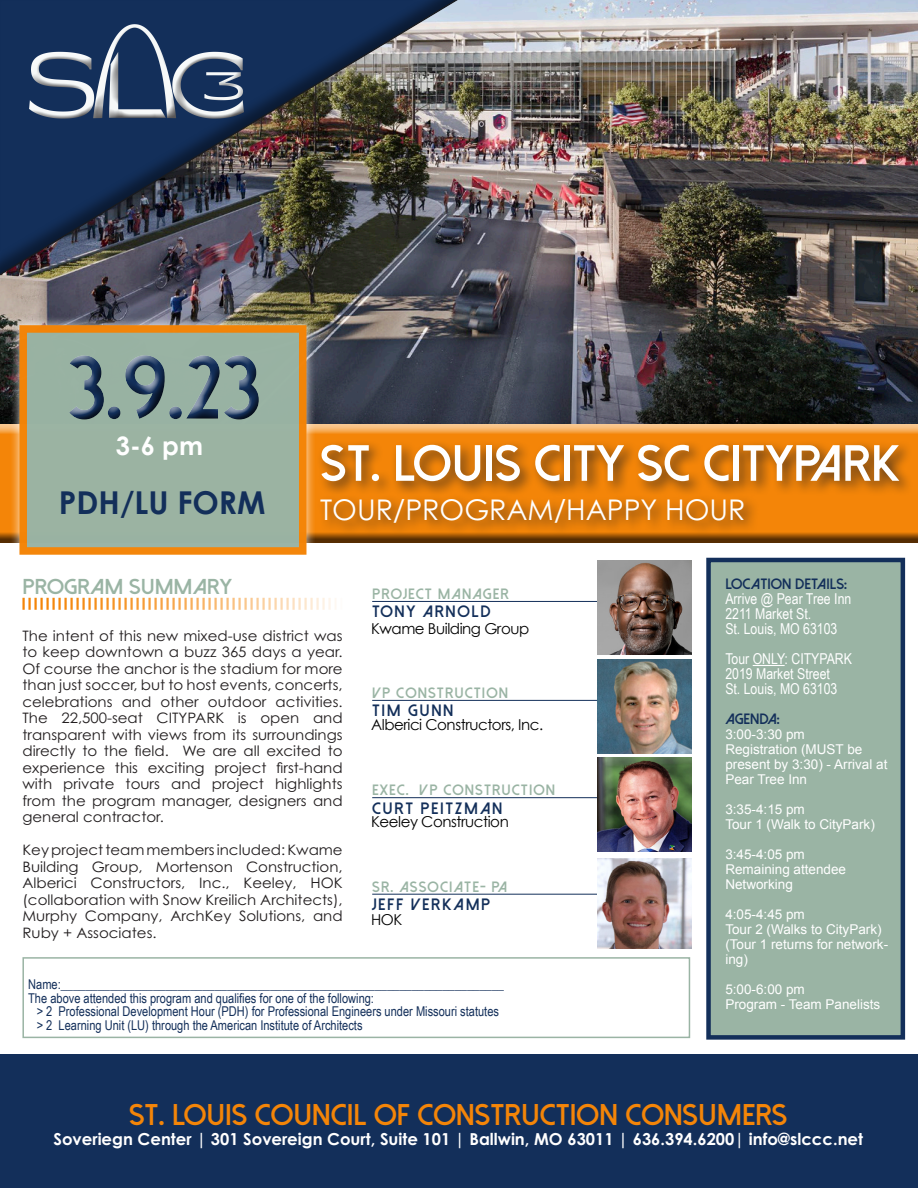
<style>
.page{position:relative;width:918px;height:1188px;background:#fff}
.page>*{position:absolute;margin:0;border:0;box-sizing:border-box;transform-origin:0 0}
.t1{font:800 90px "Dolce Vita";color:#132f5a}
.t2{font:800 51px "Dolce Vita";color:#fff}
.t3{font:700 31.5px "Century Gothic";color:#132f5a}
.t4{font:800 30px "Dolce Vita";color:#f48508}
.t5{font:28.5px "Century Gothic Pro";color:#fff}
.t6{font:700 25.5px "Century Gothic";color:#fff}
.t7{font:800 21.6px "Dolce Vita";color:#9ab4a4;scale:1.04 1}
.t8{font:700 16.5px "Century Gothic Pro";color:#fff}
.t9{font:800 16.5px "Dolce Vita";letter-spacing:.1em;color:#132f5a}
.t10{font:15px "Arial Narrow";color:#fff}
.t11{font:15px "Century Gothic";letter-spacing:-.03em;color:#000}
.t12{font:800 15px "Dolce Vita";letter-spacing:.07em;color:#9ab4a4}
.t13{font:800 15px "Dolce Vita";color:#132f5a}
.t14{font:14.4px/16.5px "Century Gothic Pro";color:#231f20;text-align:justify;scale:1.04 1}
.t15{font:13.5px "Arial Narrow";color:#132f5a}
.t16{font:13.5px/15px "Arial";color:#fff}
</style>
<div class="page">
<img style="left:0;top:0;width:918px;height:423px">
<div style="left:0;top:424px;width:918px;height:120px;background:#231f20;opacity:.75"></div>
<div style="left:0;top:1054px;width:918px;height:134px;background:#132f5a"></div>
<div style="left:22px;top:957px;width:668px;height:81px;border:2px solid #9ab4a4"></div>
<div style="left:0;top:0;width:488px;height:286px;background:#231f20;opacity:.5"></div>
<div style="left:10px;top:315px;width:306px;height:249px;background:#fff;opacity:.75"></div>
<div style="left:19px;top:325px;width:287px;height:230px;background:#9ab4a4;border:8px solid #f48508"></div>
<div style="left:58px;top:355px;width:215px;height:79px;background:#231f20;opacity:.75"></div>
<div style="left:29px;top:25px;width:223px;height:89px;background:#fff;opacity:.75"></div>
<div style="left:29px;top:27px;width:227px;height:93px;background:#231f20;opacity:.75"></div>
<div style="left:316px;top:440px;width:598px;height:98px;background:#231f20;opacity:.75"></div>
<div style="left:706px;top:558px;width:199px;height:482px;background:#9ab4a4;border:4px solid #132f5a"></div>
<hr style="left:753px;top:665px;width:32px;height:1px;background:#fff">
<hr style="left:372px;top:601px;width:276px;height:1px;background:#132f5a">
<img style="left:598px;top:561px;width:93px;height:93px">
<hr style="left:372px;top:797px;width:283px;height:1px;background:#132f5a">
<img style="left:598px;top:758px;width:93px;height:94px">
<hr style="left:372px;top:894px;width:283px;height:1px;background:#132f5a">
<img style="left:598px;top:859px;width:93px;height:90px">
<svg style="left:22px;top:598px;width:314px;height:12px"></svg>
<hr style="left:372px;top:700px;width:276px;height:1px;background:#132f5a">
<img style="left:598px;top:659px;width:93px;height:94px">
<h1 class="t1" style="left:67px;top:342px;width:195px">3.9.23</h1>
<p class="t6" style="left:116px;top:426px;width:89px">3-6 pm</p>
<p class="t3" style="left:59px;top:478px;width:208px">PDH/LU FORM</p>
<p class="t2" style="left:320px;top:437px;width:582px">ST. LOUIS CITY SC CITYPARK</p>
<p class="t5" style="left:320px;top:492px;width:427px">TOUR/PROGRAM/HAPPY HOUR</p>
<p class="t7" style="left:22px;top:575px;width:203px">PROGRAM SUMMARY</p>
<p class="t12" style="left:372px;top:586px;width:138px">PROJECT MANAGER</p>
<p class="t9" style="left:372px;top:603px;width:120px">TONY ARNOLD</p>
<p class="t11" style="left:371px;top:618px;width:160px">Kwame Building Group</p>
<p class="t14" style="left:22px;top:627px;width:309px">The intent of this new mixed-use district was to keep downtown a buzz 365 days a year.<br>Of course the anchor is the stadium for more than just soccer, but to host events, concerts, celebrations and other outdoor activities.<br>The 22,500-seat CITYPARK is open and transparent with views from its surroundings directly to the field. We are all excited to experience this exciting project first-hand with private tours and project highlights from the program manager, designers and general contractor.</p>
<p class="t14" style="left:22px;top:842px;width:309px">Key project team members included: Kwame Building Group, Mortenson Construction, Alberici Constructors, Inc., Keeley, HOK (collaboration with Snow Kreilich Architects), Murphy Company, ArchKey Solutions, and Ruby + Associates.</p>
<p class="t12" style="left:372px;top:685px;width:137px">VP CONSTRUCTION</p>
<p class="t9" style="left:372px;top:702px;width:83px">TIM GUNN</p>
<p class="t11" style="left:371px;top:714px;width:174px">Alberici Constructors, Inc.</p>
<p class="t12" style="left:372px;top:782px;width:184px">EXEC. VP CONSTRUCTION</p>
<p class="t9" style="left:372px;top:799px;width:132px">CURT PEITZMAN</p>
<p class="t11" style="left:371px;top:811px;width:139px">Keeley Construction</p>
<p class="t12" style="left:372px;top:879px;width:136px">SR. ASSOCIATE- PA</p>
<p class="t9" style="left:372px;top:896px;width:120px">JEFF VERKAMP</p>
<p class="t11" style="left:371px;top:909px;width:33px">HOK</p>
<p class="t15" style="left:28px;top:974px;width:477px">Name:________________________________________________________________________</p>
<p class="t15" style="left:28px;top:988px;width:347px">The above attended this program and qualifies for one of the following:</p>
<p class="t15" style="left:37px;top:1001px;width:464px">&gt; 2 Professional Development Hour (PDH) for Professional Engineers under Missouri statutes</p>
<p class="t15" style="left:37px;top:1015px;width:327px">&gt; 2 Learning Unit (LU) through the American Institute of Architects</p>
<p class="t13" style="left:725px;top:576px;width:123px">LOCATION DETAILS:</p>
<p class="t10" style="left:725px;top:588px;width:127px">Arrive @ Pear Tree Inn</p>
<p class="t10" style="left:725px;top:603px;width:87px">2211 Market St.</p>
<p class="t10" style="left:725px;top:618px;width:114px">St. Louis, MO 63103</p>
<p class="t10" style="left:725px;top:648px;width:128px">Tour ONLY: CITYPARK</p>
<p class="t10" style="left:725px;top:663px;width:106px">2019 Market Street</p>
<p class="t10" style="left:725px;top:678px;width:114px">St. Louis, MO 63103</p>
<p class="t13" style="left:725px;top:711px;width:56px">AGENDA:</p>
<p class="t16" style="left:725px;top:727px;width:81px">3:00-3:30 pm</p>
<p class="t16" style="left:725px;top:742px;width:164px">Registration (MUST be present by 3:30) - Arrival at<br>Pear Tree Inn</p>
<p class="t16" style="left:725px;top:802px;width:81px">3:35-4:15 pm</p>
<p class="t16" style="left:725px;top:817px;width:151px">Tour 1 (Walk to CityPark)</p>
<p class="t16" style="left:725px;top:847px;width:81px">3:45-4:05 pm</p>
<p class="t16" style="left:725px;top:862px;width:122px">Remaining attendee<br>Networking</p>
<p class="t16" style="left:725px;top:907px;width:81px">4:05-4:45 pm</p>
<p class="t16" style="left:725px;top:922px;width:164px">Tour 2 (Walks to CityPark) (Tour 1 returns for network&shy;ing)</p>
<p class="t16" style="left:725px;top:982px;width:81px">5:00-6:00 pm</p>
<p class="t16" style="left:725px;top:997px;width:157px">Program - Team Panelists</p>
<p class="t4" style="left:129px;top:1100px;width:660px">ST. LOUIS COUNCIL OF CONSTRUCTION CONSUMERS</p>
<p class="t8" style="left:53px;top:1129px;width:811px">Soveriegn Center | 301 Sovereign Court, Suite 101 | Ballwin, MO 63011 | 636.394.6200| info@slccc.net</p>
</div>
